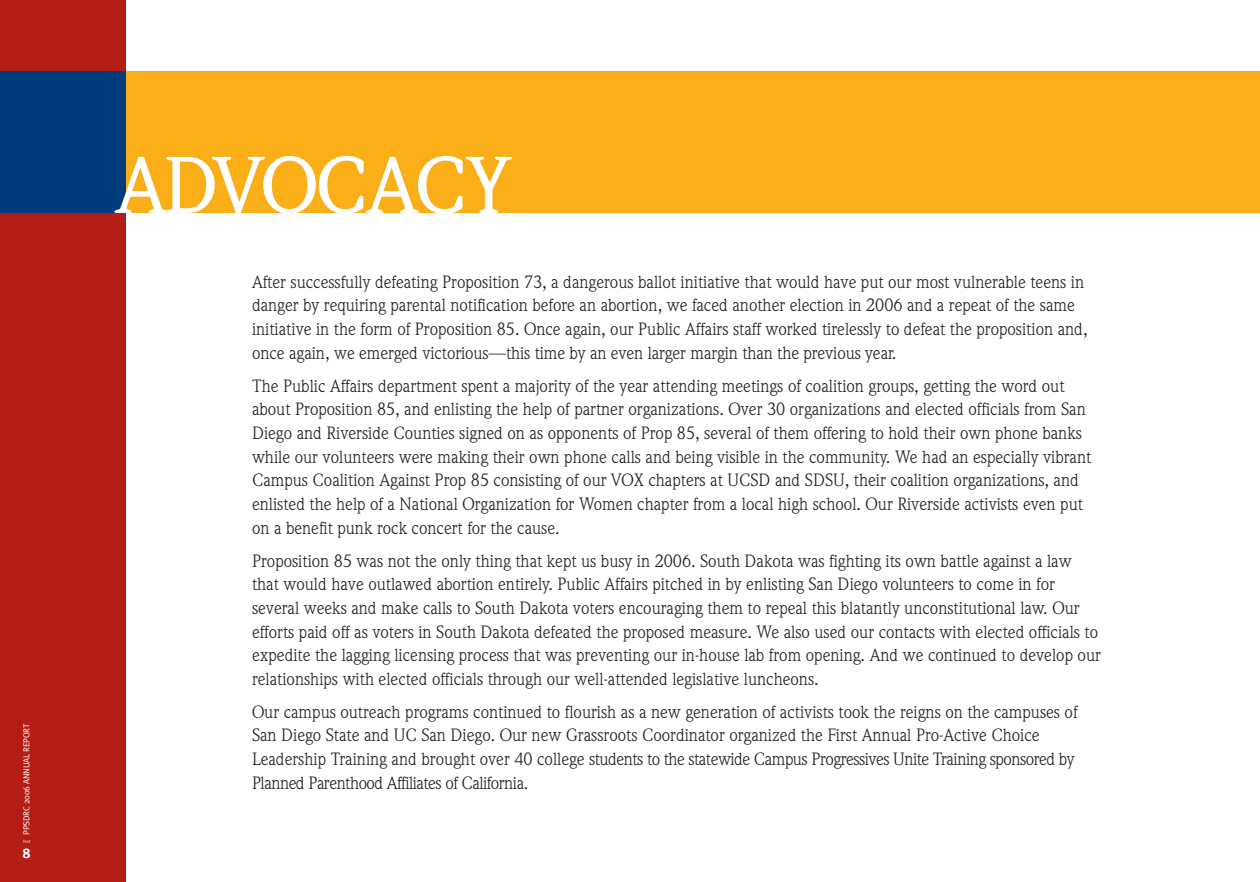
<style>
.page{position:relative;width:1260px;height:882px;background:#fff}
.page>*{position:absolute;margin:0;border:0;box-sizing:border-box;transform-origin:0 0}
.t1{font:500 78.75px "Weidemann";letter-spacing:-.035em;color:#fff}
.t2{font:17.5px/23.6px "Weidemann";color:#231f20}
.t3{font:700 14px "Meta Plus";color:#fff}
.t4{font:8.75px "Meta Plus";letter-spacing:-.025em;color:#fff}
</style>
<div class="page">
<div style="left:126px;top:71px;width:1134px;height:142px;background:#faaf18"></div>
<div style="left:0;top:0;width:126px;height:882px;background:#b41d15"></div>
<div style="left:0;top:71px;width:126px;height:142px;background:#013d7d"></div>
<svg style="left:23px;top:840px;width:7px;height:3px"></svg>
<p class="t4" style="left:23px;top:835px;width:112px;rotate:-90deg">PPSDRC 2006 ANNUAL REPORT</p>
<p class="t3" style="left:22px;top:848px;width:10px">8</p>
<h1 class="t1" style="left:115px;top:157px;width:397px">ADVOCACY</h1>
<p class="t2" style="left:252px;top:272px;width:837px">After successfully defeating Proposition 73, a dangerous ballot initiative that would have put our most vulnerable teens in danger by requiring parental notification before an abortion, we faced another election in 2006 and a repeat of the same initiative in the form of Proposition 85. Once again, our Public Affairs staff worked tirelessly to defeat the proposition and, once again, we emerged victorious—this time by an even larger margin than the previous year.</p>
<p class="t2" style="left:252px;top:376px;width:841px">The Public Affairs department spent a majority of the year attending meetings of coalition groups, getting the word out about Proposition 85, and enlisting the help of partner organizations. Over 30 organizations and elected officials from San Diego and Riverside Counties signed on as opponents of Prop 85, several of them offering to hold their own phone banks while our volunteers were making their own phone calls and being visible in the community. We had an especially vibrant Campus Coalition Against Prop 85 consisting of our VOX chapters at UCSD and SDSU, their coalition organizations, and enlisted the help of a National Organization for Women chapter from a local high school. Our Riverside activists even put on a benefit punk rock concert for the cause.</p>
<p class="t2" style="left:252px;top:550px;width:850px">Proposition 85 was not the only thing that kept us busy in 2006. South Dakota was fighting its own battle against a law that would have outlawed abortion entirely. Public Affairs pitched in by enlisting San Diego volunteers to come in for several weeks and make calls to South Dakota voters encouraging them to repeal this blatantly unconstitutional law. Our efforts paid off as voters in South Dakota defeated the proposed measure. We also used our contacts with elected officials to expedite the lagging licensing process that was preventing our in-house lab from opening. And we continued to develop our relationships with elected officials through our well-attended legislative luncheons.</p>
<p class="t2" style="left:252px;top:702px;width:827px">Our campus outreach programs continued to flourish as a new generation of activists took the reigns on the campuses of San Diego State and UC San Diego. Our new Grassroots Coordinator organized the First Annual Pro-Active Choice Leadership Training and brought over 40 college students to the statewide Campus Progressives Unite Training sponsored by Planned Parenthood Affiliates of California.</p>
</div>
